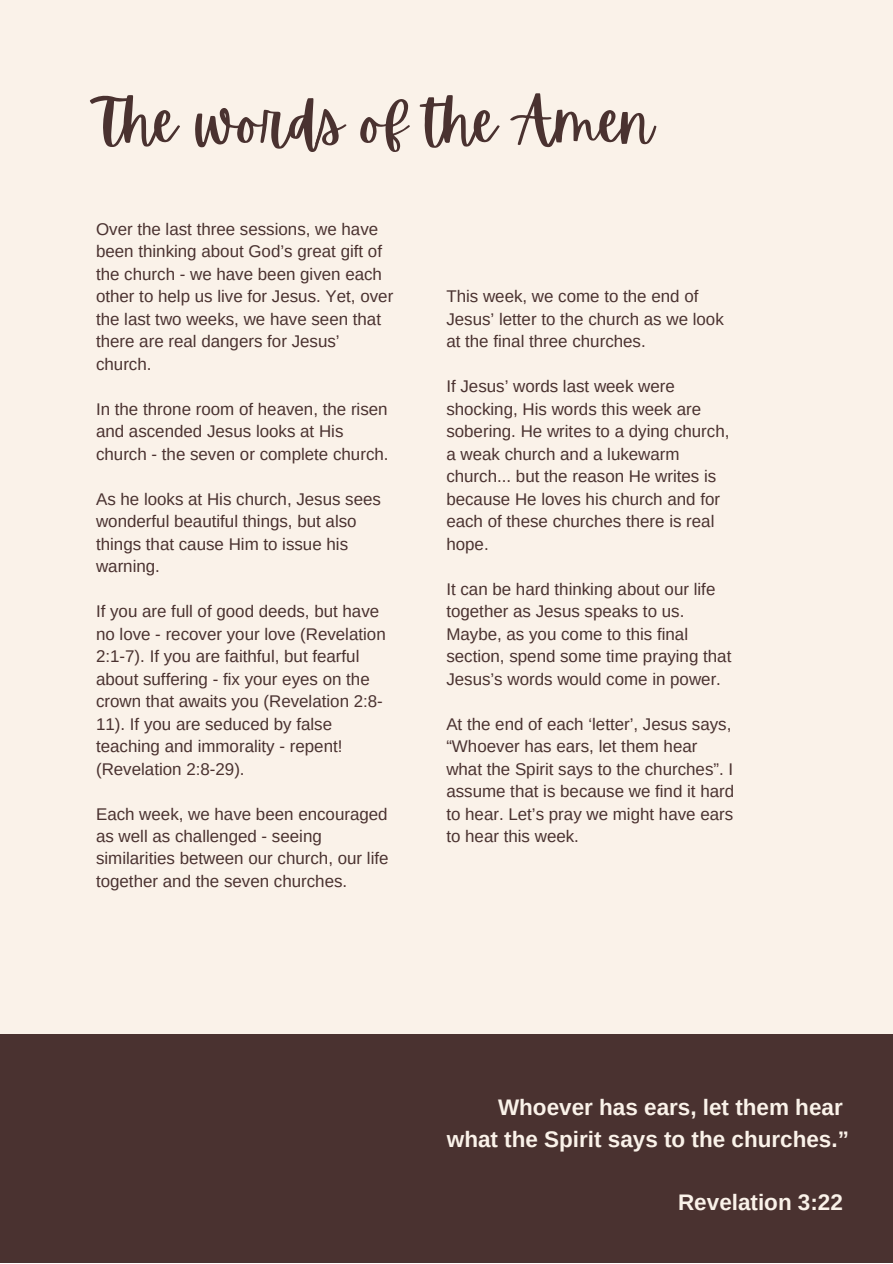
<style>
.page{position:relative;width:893px;height:1264px;background:#fff}
.page>*{position:absolute;margin:0;border:0;box-sizing:border-box;transform-origin:0 0}
.t1{font:58.5px "Apricots";color:#4a3230}
.t2{font:700 22.5px "Arimo";color:#faf2e9}
.t3{font:16.95px/22.5px "Arimo";color:#4a3230}
</style>
<div class="page">
<div style="left:0;top:0;width:892px;height:1262px;background:#faf2e9"></div>
<div style="left:0;top:1033px;width:892px;height:229px;background:#4a3230"></div>
<p class="t1" style="left:96px;top:88px;width:559px">The words of the Amen</p>
<p class="t3" style="left:96px;top:217px;width:299px">Over the last three sessions, we have been thinking about God’s great gift of the church - we have been given each other to help us live for Jesus. Yet, over the last two weeks, we have seen that there are real dangers for Jesus’ church.</p>
<p class="t3" style="left:96px;top:397px;width:294px">In the throne room of heaven, the risen and ascended Jesus looks at His church - the seven or complete church.</p>
<p class="t3" style="left:96px;top:487px;width:286px">As he looks at His church, Jesus sees wonderful beautiful things, but also things that cause Him to issue his warning.</p>
<p class="t3" style="left:96px;top:600px;width:291px">If you are full of good deeds, but have no love - recover your love (Revelation 2:1-7). If you are faithful, but fearful about suffering - fix your eyes on the crown that awaits you (Revelation 2:8- 11). If you are seduced by false teaching and immorality - repent! (Revelation 2:8-29).</p>
<p class="t3" style="left:96px;top:802px;width:294px">Each week, we have been encouraged as well as challenged - seeing similarities between our church, our life together and the seven churches.</p>
<p class="t3" style="left:446px;top:285px;width:279px">This week, we come to the end of<br>Jesus’ letter to the church as we look at the final three churches.</p>
<p class="t3" style="left:446px;top:375px;width:284px">If Jesus’ words last week were shocking, His words this week are sobering. He writes to a dying church, a weak church and a lukewarm church... but the reason He writes is because He loves his church and for each of these churches there is real hope.</p>
<p class="t3" style="left:446px;top:577px;width:286px">It can be hard thinking about our life together as Jesus speaks to us.<br>Maybe, as you come to this final section, spend some time praying that Jesus’s words would come in power.</p>
<p class="t3" style="left:446px;top:712px;width:289px">At the end of each ‘letter’, Jesus says, “Whoever has ears, let them hear what the Spirit says to the churches”. I assume that is because we find it hard to hear. Let’s pray we might have ears to hear this week.</p>
<p class="t2" style="left:498px;top:1094px;width:346px">Whoever has ears, let them hear</p>
<p class="t2" style="left:447px;top:1126px;width:403px">what the Spirit says to the churches.”</p>
<p class="t2" style="left:678px;top:1189px;width:166px">Revelation 3:22</p>
</div>
